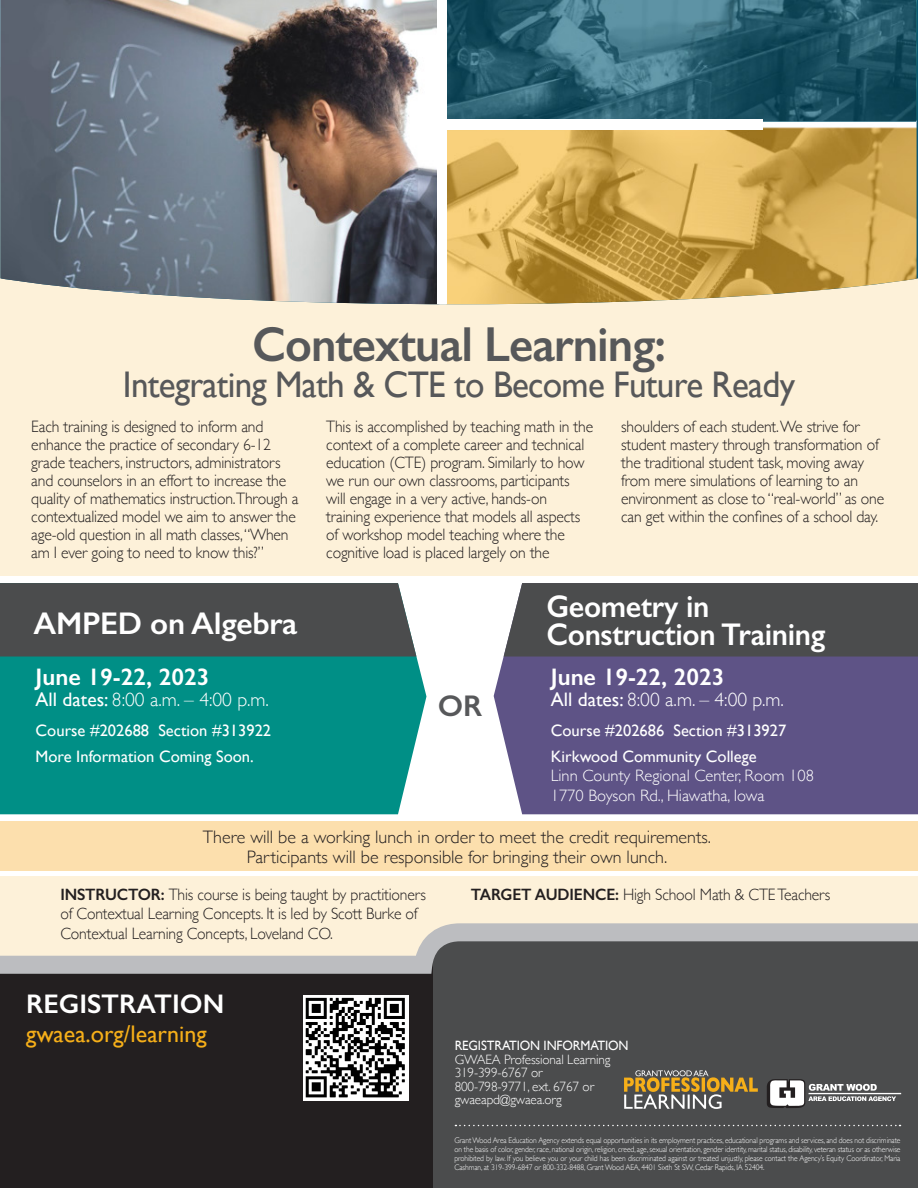
<style>
.page{position:relative;width:918px;height:1188px;background:#fff}
.page>*{position:absolute;margin:0;border:0;box-sizing:border-box;transform-origin:0 0}
.t1{font:600 49.35px "Gill Sans";letter-spacing:-.02em;color:#57585a;scale:.95 1}
.t2{font:37.05px "Gill Sans";letter-spacing:-.02em;color:#57585a;scale:.95 1}
.t3{font:600 31.5px/28.5px "Gill Sans";letter-spacing:-.01em;color:#fff;scale:.95 1}
.t4{font:600 31.5px "Gill Sans";letter-spacing:-.01em;color:#fff}
.t5{font:600 30px "Gill Sans";color:#57585a}
.t6{font:600 27px "Gill Sans";color:#fff}
.t7{font:600 24px "Gill Sans";color:#fff}
.t8{font:24px "Gill Sans";color:#f6af19}
.t9{font:300 19.5px "Gill Sans";color:#fff}
.t10{font:300 18px/19.5px "Gill Sans";color:#231f20;text-align:center}
.t11{font:300 16.5px/18px "Gill Sans";letter-spacing:-.01em;color:#231f20;scale:.95 1}
.t12{font:300 16.5px/19.5px "Gill Sans";color:#fff}
.t13{font:16.5px "Gill Sans";color:#fff}
.t14{font:300 13.5px "Gill Sans";letter-spacing:-.01em;color:#fff}
.t15{font:13.5px "Gill Sans";letter-spacing:-.01em;color:#fff;scale:.95 1}
.t16{font:300 8.25px/9px "Gill Sans";letter-spacing:-.01em;color:#fff;text-align:justify;scale:.91 1}
.s1{font-weight:400}
.s2{font-weight:600}
</style>
<div class="page">
<div style="left:0;top:876px;width:918px;height:183px;background:#fdf1d9"></div>
<div style="left:0;top:821px;width:918px;height:49px;background:#fcdfad"></div>
<svg style="left:0;top:923px;width:918px;height:265px;background:#504e4e"></svg>
<svg style="left:767px;top:1079px;width:129px;height:29px"></svg>
<hr style="left:808px;top:1093px;width:93px;height:1px;background:#fff">
<svg style="left:455px;top:1125px;width:446px;height:1px"></svg>
<svg style="left:624px;top:1070px;width:134px;height:39px;background:#847658"></svg>
<div style="left:494px;top:655px;width:424px;height:159px;background:#5e5386"></div>
<div style="left:504px;top:583px;width:414px;height:74px;background:#4b4c4d"></div>
<div style="left:0;top:655px;width:426px;height:159px;background:#008f86"></div>
<div style="left:0;top:583px;width:416px;height:74px;background:#4b4c4d"></div>
<div style="left:0;top:68px;width:918px;height:508px;background:#fdf1d9"></div>
<img style="left:1px;top:0;width:916px;height:304px">
<img style="left:447px;top:0;width:468px;height:121px">
<div style="left:438px;top:0;width:9px;height:304px;background:#fff"></div>
<div style="left:443px;top:119px;width:320px;height:11px;background:#fff"></div>
<img style="left:303px;top:996px;width:105px;height:104px">
<p class="t1" style="left:252px;top:314px;width:437px">Contextual Learning:</p>
<p class="t2" style="left:123px;top:363px;width:709px">Integrating Math &amp; CTE to Become Future Ready</p>
<p class="t11" style="left:31px;top:416px;width:283px">Each training is designed to inform and enhance the practice of secondary 6-12 grade teachers, instructors, administrators and counselors in an effort to increase the quality of mathematics instruction.Through a contextualized model we aim to answer the age-old question in all math classes, “When am I ever going to need to know this?”</p>
<p class="t11" style="left:326px;top:416px;width:282px">This is accomplished by teaching math in the context of a complete career and technical education (CTE) program. Similarly to how we run our own classrooms, participants will engage in a very active, hands-on training experience that models all aspects of workshop model teaching where the cognitive load is placed largely on the</p>
<p class="t11" style="left:621px;top:416px;width:278px">shoulders of each student. We strive for student mastery through transformation of the traditional student task, moving away from mere simulations of learning to an environment as close to “real-world” as one can get within the confines of a school day.</p>
<p class="t4" style="left:33px;top:604px;width:265px">AMPED on Algebra</p>
<p class="t3" style="left:546px;top:592px;width:295px">Geometry in<br>Construction Training</p>
<p class="t7" style="left:36px;top:662px;width:175px">June 19-22, 2023</p>
<p class="t9" style="left:36px;top:684px;width:235px"><span class="s1">All dates:</span> 8:00 a.m. – 4:00 p.m.</p>
<p class="t13" style="left:36px;top:720px;width:237px">Course #202688 Section #313922</p>
<p class="t13" style="left:36px;top:747px;width:220px">More Information Coming Soon.</p>
<p class="t7" style="left:551px;top:662px;width:175px">June 19-22, 2023</p>
<p class="t9" style="left:551px;top:684px;width:235px"><span class="s1">All dates:</span> 8:00 a.m. – 4:00 p.m.</p>
<p class="t13" style="left:551px;top:720px;width:237px">Course #202686 Section #313927</p>
<p class="t12" style="left:551px;top:746px;width:265px"><span class="s1">Kirkwood Community College<br></span>Linn County Regional Center, Room 108<br>1770 Boyson Rd., Hiawatha, Iowa</p>
<p class="t10" style="left:203px;top:827px;width:510px">There will be a working lunch in order to meet the credit requirements.<br>Participants will be responsible for bringing their own lunch.</p>
<p class="t5" style="left:438px;top:688px;width:46px">OR</p>
<p class="t11" style="left:60px;top:885px;width:386px"><span class="s2">INSTRUCTOR:</span> This course is being taught by practitioners</p>
<p class="t11" style="left:471px;top:885px;width:380px"><span class="s2">TARGET AUDIENCE:</span> High School Math &amp; CTE Teachers</p>
<p class="t11" style="left:60px;top:903px;width:378px;line-height:19.5px">of Contextual Learning Concepts. It is led by Scott Burke of<br>Contextual Learning Concepts, Loveland CO.</p>
<p class="t6" style="left:26px;top:987px;width:200px">REGISTRATION</p>
<p class="t8" style="left:26px;top:1019px;width:182px">gwaea.org/learning</p>
<p class="t15" style="left:455px;top:1038px;width:185px">REGISTRATION INFORMATION</p>
<p class="t14" style="left:455px;top:1049px;width:157px">GWAEA Professional Learning</p>
<p class="t14" style="left:455px;top:1062px;width:89px">319-399-6767 or</p>
<p class="t14" style="left:455px;top:1076px;width:141px">800-798-9771, ext. 6767 or</p>
<p class="t14" style="left:455px;top:1089px;width:109px">gwaeapd@gwaea.org</p>
<p class="t16" style="left:454px;top:1135px;width:492px">Grant Wood Area Education Agency extends equal opportunities in its employment practices, educational programs and services, and does not discriminate on the basis of color, gender, race, national origin, religion, creed, age, sexual orientation, gender identity, marital status, disability, veteran status or as otherwise prohibited by law. If you believe you or your child has been discriminated against or treated unjustly, please contact the Agency’s Equity Coordinator, Maria Cashman, at 319-399-6847 or 800-332-8488, Grant Wood AEA, 4401 Sixth St SW, Cedar Rapids, IA 52404.</p>
</div>
